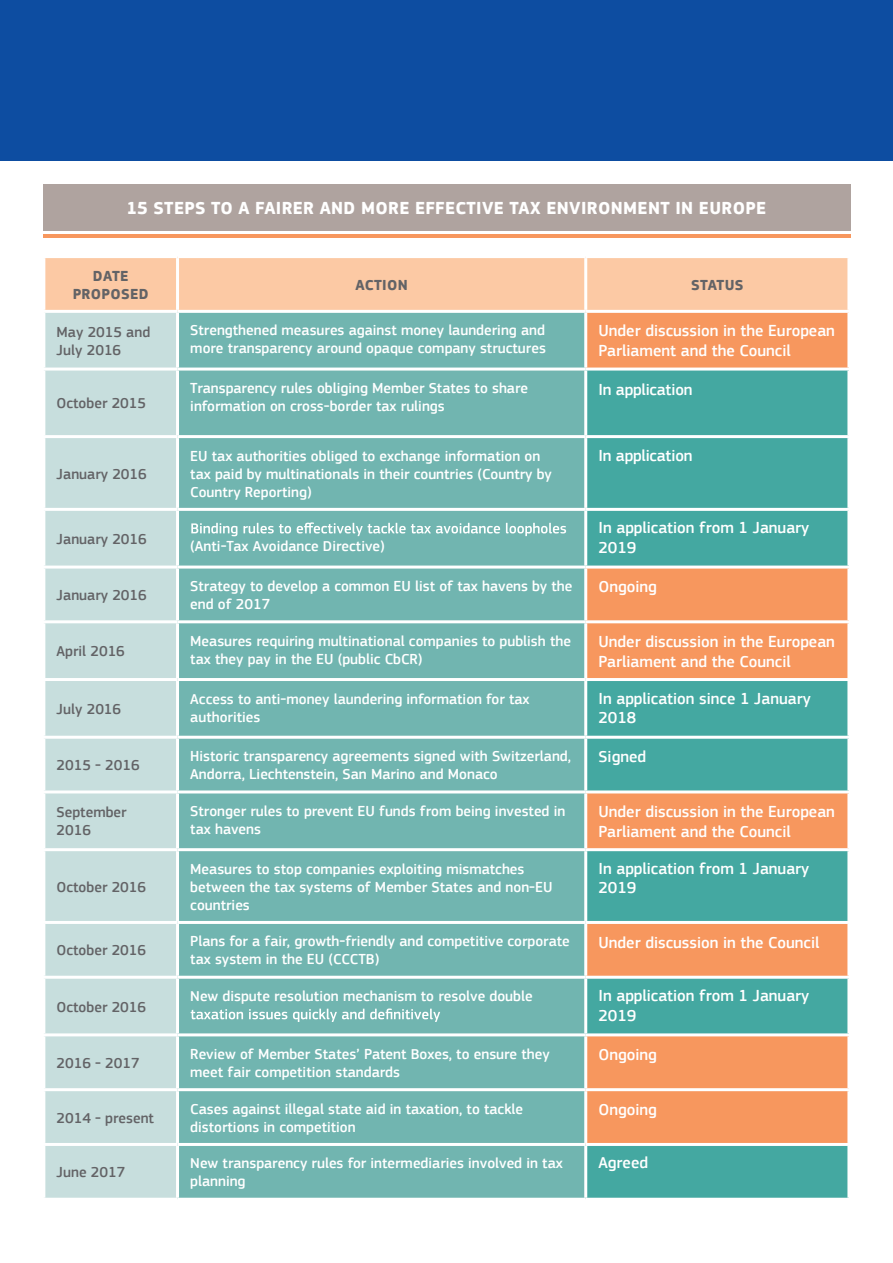
<style>
.page{position:relative;width:893px;height:1263px;background:#fff}
.page>*{position:absolute;margin:0;border:0;box-sizing:border-box;transform-origin:0 0}
.t1{font:700 18px "EC Square Sans Pro";letter-spacing:.02em;color:#fff}
.t2{font:500 16.5px/19.8px "EC Square Sans Pro";color:#fff}
.t3{font:500 15px/18px "EC Square Sans Pro";color:#fff}
.t4{font:500 15px/18px "EC Square Sans Pro";color:#636366}
.t5{font:700 15px/18px "EC Square Sans Pro";letter-spacing:.02em;color:#636366;text-align:center}
</style>
<div class="page">
<div style="left:43px;top:184px;width:807px;height:47px;background:#afa39f"></div>
<hr style="left:43px;top:234px;width:807px;height:4px;background:#f7975e">
<div style="left:0;top:0;width:893px;height:160px;background:#0d4da1"></div>
<div style="left:45px;top:258px;width:802px;height:52px;background:#fcc9a4"></div>
<div style="left:45px;top:313px;width:131px;height:885px;background:#c7dedd"></div>
<div style="left:179px;top:313px;width:405px;height:885px;background:#71b5b0"></div>
<div style="left:587px;top:313px;width:260px;height:775px;background:#f7975e"></div>
<svg style="left:587px;top:371px;width:260px;height:419px;background:#77a692"></svg>
<svg style="left:587px;top:851px;width:260px;height:182px;background:#79a38d"></svg>
<div style="left:586px;top:1090px;width:263px;height:54px;background:#f7975e"></div>
<div style="left:586px;top:1144px;width:263px;height:55px;background:#44a8a1"></div>
<hr style="left:586px;top:435px;width:264px;height:3px;background:#fff">
<hr style="left:586px;top:508px;width:264px;height:3px;background:#fff">
<hr style="left:586px;top:736px;width:264px;height:3px;background:#fff">
<hr style="left:847px;top:1091px;width:3px;height:52px;background:#fff">
<hr style="left:847px;top:1146px;width:3px;height:52px;background:#fff">
<hr style="left:586px;top:1198px;width:264px;height:3px;background:#fff">
<hr style="left:586px;top:368px;width:264px;height:3px;background:#fff">
<hr style="left:586px;top:565px;width:264px;height:3px;background:#fff">
<hr style="left:586px;top:620px;width:264px;height:3px;background:#fff">
<hr style="left:586px;top:678px;width:264px;height:3px;background:#fff">
<hr style="left:586px;top:1143px;width:264px;height:3px;background:#fff">
<hr style="left:586px;top:790px;width:264px;height:3px;background:#fff">
<hr style="left:586px;top:848px;width:264px;height:3px;background:#fff">
<hr style="left:42px;top:368px;width:136px;height:3px;background:#fff">
<hr style="left:42px;top:435px;width:136px;height:3px;background:#fff">
<hr style="left:42px;top:508px;width:136px;height:3px;background:#fff">
<hr style="left:42px;top:565px;width:136px;height:3px;background:#fff">
<hr style="left:42px;top:620px;width:136px;height:3px;background:#fff">
<hr style="left:42px;top:678px;width:136px;height:3px;background:#fff">
<hr style="left:42px;top:736px;width:136px;height:3px;background:#fff">
<hr style="left:42px;top:790px;width:136px;height:3px;background:#fff">
<hr style="left:42px;top:848px;width:136px;height:3px;background:#fff">
<hr style="left:42px;top:921px;width:136px;height:3px;background:#fff">
<hr style="left:42px;top:976px;width:136px;height:3px;background:#fff">
<hr style="left:42px;top:1033px;width:136px;height:3px;background:#fff">
<hr style="left:42px;top:1088px;width:136px;height:3px;background:#fff">
<hr style="left:42px;top:1143px;width:136px;height:3px;background:#fff">
<hr style="left:178px;top:368px;width:408px;height:3px;background:#fff">
<hr style="left:178px;top:435px;width:408px;height:3px;background:#fff">
<hr style="left:178px;top:508px;width:408px;height:3px;background:#fff">
<hr style="left:178px;top:565px;width:408px;height:3px;background:#fff">
<hr style="left:178px;top:620px;width:408px;height:3px;background:#fff">
<hr style="left:178px;top:678px;width:408px;height:3px;background:#fff">
<hr style="left:178px;top:736px;width:408px;height:3px;background:#fff">
<hr style="left:178px;top:790px;width:408px;height:3px;background:#fff">
<hr style="left:178px;top:848px;width:408px;height:3px;background:#fff">
<hr style="left:178px;top:921px;width:408px;height:3px;background:#fff">
<hr style="left:178px;top:976px;width:408px;height:3px;background:#fff">
<hr style="left:178px;top:1033px;width:408px;height:3px;background:#fff">
<hr style="left:178px;top:1088px;width:408px;height:3px;background:#fff">
<hr style="left:584px;top:1091px;width:3px;height:52px;background:#fff">
<hr style="left:178px;top:1143px;width:408px;height:3px;background:#fff">
<hr style="left:584px;top:1146px;width:3px;height:52px;background:#fff">
<hr style="left:176px;top:258px;width:3px;height:52px;background:#fff">
<hr style="left:584px;top:258px;width:3px;height:52px;background:#fff">
<hr style="left:586px;top:921px;width:264px;height:3px;background:#fff">
<hr style="left:586px;top:1088px;width:264px;height:3px;background:#fff">
<hr style="left:586px;top:976px;width:264px;height:3px;background:#fff">
<hr style="left:586px;top:1033px;width:264px;height:3px;background:#fff">
<svg style="left:191px;top:522px;width:375px;height:14px;background:#95c8c4"></svg>
<svg style="left:191px;top:1008px;width:249px;height:14px;background:#95c7c4"></svg>
<p class="t1" style="left:127px;top:198px;width:641px">15 STEPS TO A FAIRER AND MORE EFFECTIVE TAX ENVIRONMENT IN EUROPE</p>
<p class="t5" style="left:73px;top:267px;width:77px">DATE<br>PROPOSED</p>
<p class="t5" style="left:355px;top:276px;width:54px">ACTION</p>
<p class="t5" style="left:691px;top:276px;width:54px">STATUS</p>
<p class="t4" style="left:57px;top:323px;width:95px">May 2015 and<br>July 2016</p>
<p class="t3" style="left:190px;top:322px;width:357px">Strengthened measures against money laundering and more transparency around opaque company structures</p>
<p class="t2" style="left:598px;top:321px;width:238px">Under discussion in the European<br>Parliament and the Council</p>
<p class="t4" style="left:57px;top:395px;width:91px">October 2015</p>
<p class="t4" style="left:57px;top:465px;width:92px">January 2016</p>
<p class="t4" style="left:57px;top:530px;width:92px">January 2016</p>
<p class="t3" style="left:190px;top:379px;width:339px">Transparency rules obliging Member States to share information on cross-border tax rulings</p>
<p class="t2" style="left:598px;top:380px;width:95px">In application</p>
<p class="t3" style="left:190px;top:447px;width:363px">EU tax authorities obliged to exchange information on tax paid by multinationals in their countries (Country by<br>Country Reporting)</p>
<p class="t3" style="left:190px;top:538px;width:196px">(Anti-Tax Avoidance Directive)</p>
<p class="t2" style="left:598px;top:446px;width:95px">In application</p>
<p class="t2" style="left:598px;top:518px;width:212px">In application from 1 January<br>2019</p>
<p class="t4" style="left:57px;top:586px;width:92px">January 2016</p>
<p class="t3" style="left:190px;top:577px;width:384px">Strategy to develop a common EU list of tax havens by the end of 2017</p>
<p class="t2" style="left:598px;top:577px;width:60px">Ongoing</p>
<p class="t4" style="left:57px;top:643px;width:70px">April 2016</p>
<p class="t3" style="left:190px;top:632px;width:382px">Measures requiring multinational companies to publish the tax they pay in the EU (public CbCR)</p>
<p class="t2" style="left:598px;top:632px;width:238px">Under discussion in the European<br>Parliament and the Council</p>
<p class="t4" style="left:57px;top:700px;width:66px">July 2016</p>
<p class="t3" style="left:190px;top:690px;width:341px">Access to anti-money laundering information for tax authorities</p>
<p class="t4" style="left:57px;top:756px;width:85px">2015 - 2016</p>
<p class="t3" style="left:190px;top:747px;width:382px">Historic transparency agreements signed with Switzerland,<br>Andorra, Liechtenstein, San Marino and Monaco</p>
<p class="t2" style="left:598px;top:747px;width:49px">Signed</p>
<p class="t4" style="left:57px;top:804px;width:72px">September<br>2016</p>
<p class="t3" style="left:190px;top:802px;width:377px">Stronger rules to prevent EU funds from being invested in tax havens</p>
<p class="t2" style="left:598px;top:802px;width:238px">Under discussion in the European<br>Parliament and the Council</p>
<p class="t2" style="left:598px;top:688px;width:214px">In application since 1 January<br>2018</p>
<p class="t4" style="left:57px;top:878px;width:91px">October 2016</p>
<p class="t3" style="left:190px;top:860px;width:364px">Measures to stop companies exploiting mismatches between the tax systems of Member States and non-EU countries</p>
<p class="t2" style="left:598px;top:859px;width:212px">In application from 1 January<br>2019</p>
<p class="t4" style="left:57px;top:942px;width:91px">October 2016</p>
<p class="t3" style="left:190px;top:933px;width:381px">Plans for a fair, growth-friendly and competitive corporate tax system in the EU (CCCTB)</p>
<p class="t2" style="left:598px;top:932px;width:222px">Under discussion in the Council</p>
<p class="t4" style="left:57px;top:998px;width:91px">October 2016</p>
<p class="t2" style="left:598px;top:986px;width:212px">In application from 1 January<br>2019</p>
<p class="t3" style="left:190px;top:987px;width:344px">New dispute resolution mechanism to resolve double</p>
<p class="t4" style="left:57px;top:1054px;width:85px">2016 - 2017</p>
<p class="t3" style="left:190px;top:1045px;width:361px">Review of Member States’ Patent Boxes, to ensure they meet fair competition standards</p>
<p class="t2" style="left:598px;top:1045px;width:60px">Ongoing</p>
<p class="t4" style="left:57px;top:1109px;width:99px">2014 - present</p>
<p class="t3" style="left:190px;top:1100px;width:334px">Cases against illegal state aid in taxation, to tackle distortions in competition</p>
<p class="t2" style="left:598px;top:1100px;width:60px">Ongoing</p>
<p class="t4" style="left:57px;top:1164px;width:70px">June 2017</p>
<p class="t3" style="left:190px;top:1155px;width:374px">New transparency rules for intermediaries involved in tax planning</p>
<p class="t2" style="left:598px;top:1153px;width:51px">Agreed</p>
</div>
